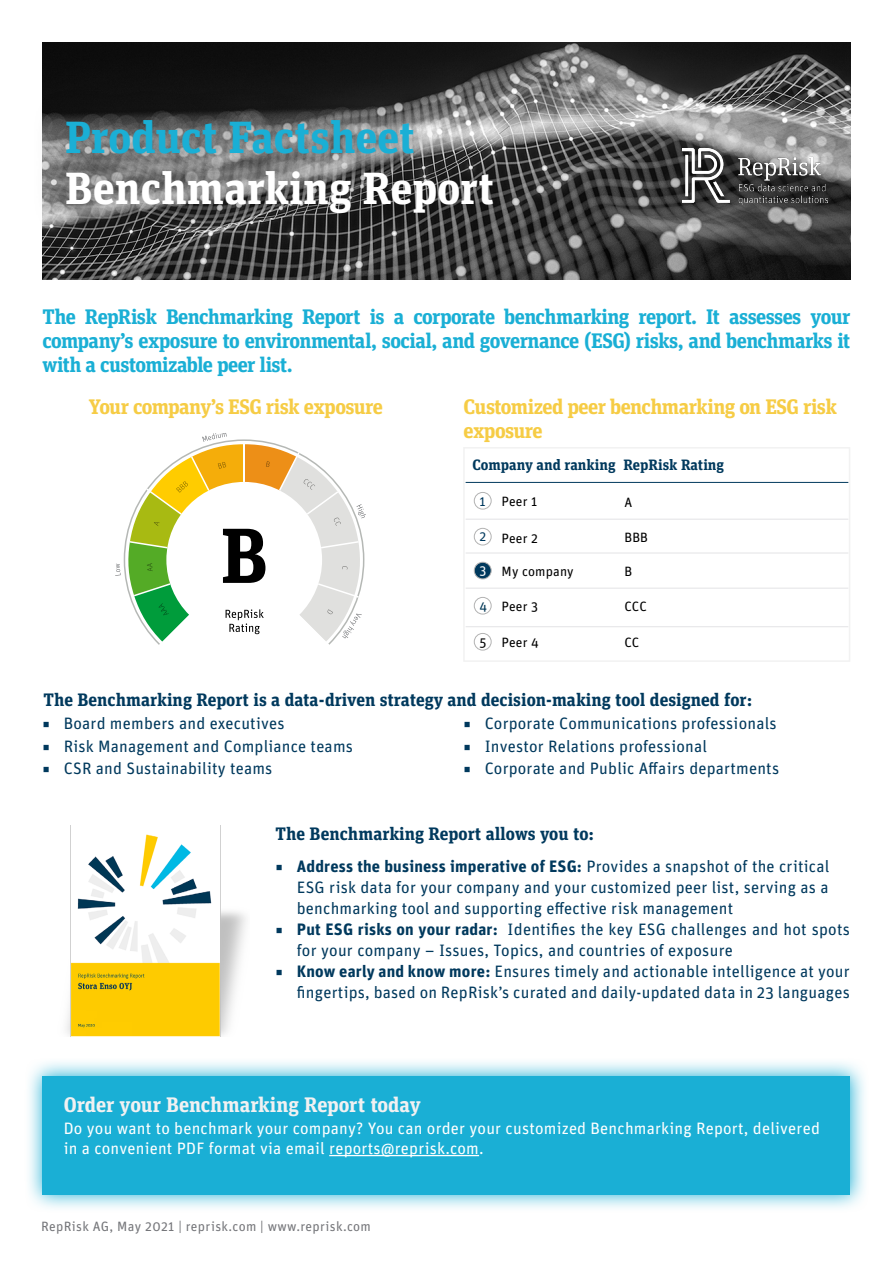
<style>
.page{position:relative;width:893px;height:1263px;background:#fff}
.page>*{position:absolute;margin:0;border:0;box-sizing:border-box;transform-origin:0 0}
.t1{font:700 45px "Unit Slab OT";color:#fff}
.t2{font:700 45px "Unit Slab OT";letter-spacing:-.005em;color:#1aafd5}
.t3{font:700 21px/24px "Unit Slab OT";letter-spacing:-.03em;color:#1aafd5;text-align:justify}
.t4{font:700 21px/24px "Unit Slab OT";letter-spacing:-.03em;color:#f6cc45}
.t5{font:700 21px "Unit Slab OT";letter-spacing:-.005em;color:#f1f1f2}
.t6{font:700 18px "Unit Slab OT";color:#00395d}
.t7{font:16.5px/22.5px "Unit OT";letter-spacing:.01em;color:#00395d}
.t8{font:16.5px/19.5px "Unit OT";letter-spacing:.01em;color:#fff}
.t9{font:700 16.5px "Unit OT";letter-spacing:.01em;color:#00395d}
.t10{font:700 15px "Unit Slab OT";color:#00395d}
.t11{font:13.5px "Unit OT";letter-spacing:.025em;color:#75767a}
.t12{font:13.5px "Unit OT";letter-spacing:.01em;color:#000}
.t13{font:13.5px "Unit OT";color:#003755}
.s1{color:#00395d}
.s2{color:#fff}
.s3{font-weight:400}
.s4{font-family:"Unit Slab OT";font-weight:700}
.s5{font-weight:700}
</style>
<div class="page">
<img style="left:43px;top:43px;width:808px;height:236px">
<svg style="left:29px;top:1062px;width:836px;height:146px;background:#c4eaf3"></svg>
<div style="left:42px;top:1076px;width:808px;height:118px;background:#1aafd5"></div>
<hr style="left:329px;top:1155px;width:150px;height:1px;background:#fff">
<div style="left:31px;top:85px;width:496px;height:165px;background:#000;opacity:.6"></div>
<div style="left:647px;top:111px;width:211px;height:128px;background:#000;opacity:.6"></div>
<img style="left:683px;top:148px;width:145px;height:56px">
<svg style="left:115px;top:564px;width:6px;height:12px"></svg>
<svg style="left:127px;top:433px;width:239px;height:209px"></svg>
<div style="left:463px;top:447px;width:387px;height:215px;background:#fff;border:2px solid #f2f2f2"></div>
<hr style="left:466px;top:482px;width:382px;height:1px;background:#00395d">
<hr style="left:466px;top:519px;width:382px;height:1px;background:#e3e3e5">
<hr style="left:466px;top:553px;width:382px;height:1px;background:#e3e3e5">
<hr style="left:466px;top:588px;width:382px;height:1px;background:#e3e3e5">
<hr style="left:466px;top:626px;width:382px;height:1px;background:#e3e3e5">
<div style="left:474px;top:597px;width:17px;height:17px;border:1px solid #b3b3b3;border-radius:50%"></div>
<div style="left:474px;top:633px;width:17px;height:17px;border:1px solid #b3b3b3;border-radius:50%"></div>
<div style="left:474px;top:492px;width:17px;height:17px;border:1px solid #b3b3b3;border-radius:50%"></div>
<div style="left:474px;top:528px;width:17px;height:17px;border:1px solid #b3b3b3;border-radius:50%"></div>
<div style="left:474px;top:562px;width:17px;height:17px;background:#00395d;border-radius:50%"></div>
<div style="left:474px;top:562px;width:17px;height:17px;border:1px solid #b3b3b3;border-radius:50%"></div>
<img style="left:66px;top:826px;width:180px;height:211px">
<h1 class="t2" style="left:65px;top:109px;width:351px">Product Factsheet</h1>
<h1 class="t1" style="left:65px;top:160px;width:431px">Benchmarking Report</h1>
<p class="t3" style="left:43px;top:305px;width:809px">The RepRisk Benchmarking Report is a corporate benchmarking report. It assesses your company’s exposure to environmental, social, and governance (ESG) risks, and benchmarks it with a customizable peer list.</p>
<p class="t4" style="left:89px;top:395px;width:296px">Your company’s ESG risk exposure</p>
<p class="t4" style="left:463px;top:395px;width:375px">Customized peer benchmarking on ESG risk exposure</p>
<p class="t10" style="left:472px;top:455px;width:145px">Company and ranking</p>
<p class="t10" style="left:623px;top:455px;width:102px">RepRisk Rating</p>
<p class="t12" style="left:480px;top:493px;width:59px"><span class="s1">1</span> Peer 1</p>
<p class="t12" style="left:624px;top:494px;width:9px">A</p>
<p class="t12" style="left:480px;top:529px;width:60px"><span class="s1">2</span> Peer 2</p>
<p class="t12" style="left:624px;top:529px;width:25px">BBB</p>
<p class="t12" style="left:480px;top:563px;width:96px"><span class="s2">3</span> My company</p>
<p class="t12" style="left:624px;top:563px;width:9px">B</p>
<p class="t13" style="left:480px;top:597px;width:9px">4</p>
<p class="t12" style="left:480px;top:633px;width:8px">5</p>
<p class="t12" style="left:502px;top:598px;width:38px">Peer 3</p>
<p class="t12" style="left:502px;top:634px;width:39px">Peer 4</p>
<p class="t12" style="left:624px;top:598px;width:24px">CCC</p>
<p class="t12" style="left:624px;top:634px;width:16px">CC</p>
<p class="t6" style="left:43px;top:688px;width:710px">The Benchmarking Report is a data-driven strategy and decision-making tool designed for:</p>
<p class="t7" style="left:43px;top:712px;width:312px">◾ Board members and executives<br>◾ Risk Management and Compliance teams ◾ CSR and Sustainability teams</p>
<p class="t7" style="left:463px;top:712px;width:317px">◾ Corporate Communications professionals ◾ Investor Relations professional<br>◾ Corporate and Public Affairs departments</p>
<p class="t6" style="left:276px;top:822px;width:320px">The Benchmarking Report allows you to:</p>
<p class="t9" style="left:276px;top:855px;width:555px"><span class="s3">◾</span> Address the business imperative of ESG: <span class="s3">Provides a snapshot of the critical</span></p>
<p class="t7" style="left:297px;top:876px;width:533px">ESG risk data for your company and your customized peer list, serving as a</p>
<p class="t7" style="left:297px;top:897px;width:438px">benchmarking tool and supporting effective risk management</p>
<p class="t7" style="left:276px;top:918px;width:576px"><span class="s4">◾</span> <span class="s5">Put ESG risks on your radar:</span> Identifies the key ESG challenges and hot spots</p>
<p class="t7" style="left:297px;top:939px;width:438px">for your company – Issues, Topics, and countries of exposure</p>
<p class="t7" style="left:276px;top:960px;width:576px"><span class="s4">◾</span> <span class="s5">Know early and know more:</span> Ensures timely and actionable intelligence at your</p>
<p class="t7" style="left:297px;top:981px;width:554px">fingertips, based on RepRisk’s curated and daily-updated data in 23 languages</p>
<p class="t5" style="left:64px;top:1091px;width:358px">Order your Benchmarking Report today</p>
<p class="t8" style="left:64px;top:1119px;width:758px">Do you want to benchmark your company? You can order your customized Benchmarking Report, delivered in a convenient PDF format via email reports@reprisk.com.</p>
<p class="t11" style="left:41px;top:1218px;width:331px">RepRisk AG, May 2021 | reprisk.com | www.reprisk.com</p>
</div>
